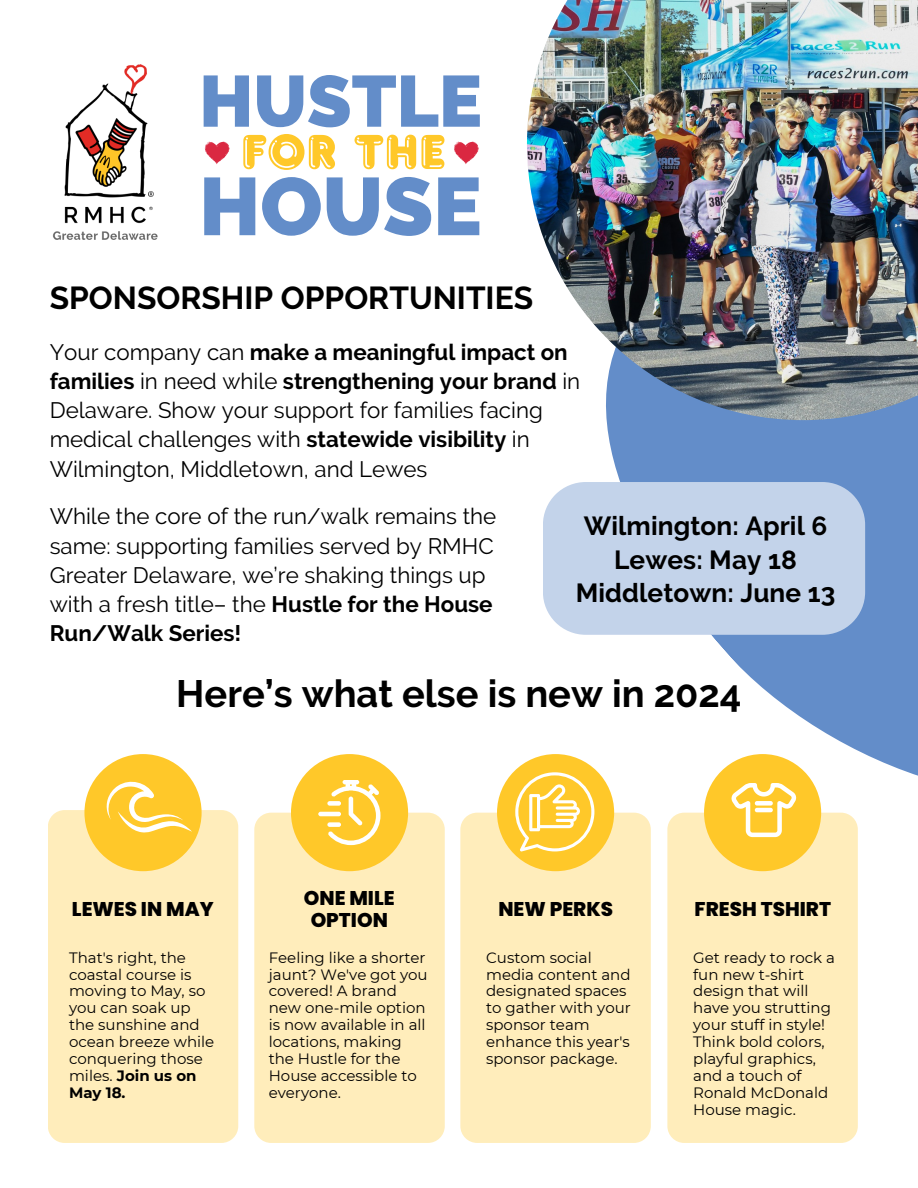
<style>
.page{position:relative;width:918px;height:1188px;background:#fff}
.page>*{position:absolute;margin:0;border:0;box-sizing:border-box;transform-origin:0 0}
.t1{font:900 81.45px "Raleway";color:#638dc9}
.t2{font:900 72.15px "Raleway";color:#638dc9}
.t3{font:51.15px "Frankfurter Com Highlight";color:#ffc829}
.t4{font:700 37.95px "Raleway";color:#000}
.t5{font:700 31.65px "Raleway";color:#000}
.t6{font:700 26.1px/33.8px "Raleway";letter-spacing:.005em;color:#000;text-align:center}
.t7{font:22.35px/29.2px "Raleway";color:#000}
.t8{font:800 19.95px/22.2px "Poppins";color:#000;text-align:center}
.t9{font:15px/16.8px "Montserrat";color:#000}
.s1{font-weight:700}
</style>
<div class="page">
<svg style="left:205px;top:142px;width:25px;height:22px"></svg>
<svg style="left:454px;top:142px;width:25px;height:22px"></svg>
<img style="left:52px;top:64px;width:106px;height:176px">
<div style="left:48px;top:810px;width:190px;height:333px;background:#ffedbb;border-radius:17px"></div>
<div style="left:84px;top:754px;width:118px;height:117px;background:#ffc829;border-radius:50%"></div>
<div style="left:254px;top:813px;width:191px;height:330px;background:#ffedbb;border-radius:17px"></div>
<div style="left:291px;top:754px;width:117px;height:117px;background:#ffc829;border-radius:50%"></div>
<div style="left:460px;top:813px;width:191px;height:330px;background:#ffedbb;border-radius:17px"></div>
<div style="left:667px;top:813px;width:191px;height:330px;background:#ffedbb;border-radius:17px"></div>
<div style="left:497px;top:754px;width:117px;height:117px;background:#ffc829;border-radius:50%"></div>
<svg style="left:514px;top:420px;width:404px;height:502px"></svg>
<div style="left:704px;top:754px;width:117px;height:117px;background:#ffc829;border-radius:50%"></div>
<img style="left:527px;top:0;width:391px;height:420px">
<div style="left:543px;top:482px;width:322px;height:153px;background:#c3d3ea"></div>
<hr style="left:343px;top:780px;width:16px;height:4px;background:#fff;border-radius:2px">
<svg style="left:328px;top:784px;width:52px;height:61px"></svg>
<hr style="left:318px;top:812px;width:23px;height:4px;background:#fff;border-radius:2px">
<div style="left:327px;top:801px;width:14px;height:5px;background:#fff;border-radius:2px"></div>
<div style="left:327px;top:822px;width:14px;height:5px;background:#fff;border-radius:2px"></div>
<svg style="left:732px;top:783px;width:64px;height:54px"></svg>
<svg style="left:106px;top:778px;width:86px;height:54px"></svg>
<svg style="left:515px;top:772px;width:79px;height:80px"></svg>
<h6 class="t2" style="left:199px;top:59px;width:284px">HUSTLE</h6>
<p class="t3" style="left:241px;top:121px;width:207px">FOR THE</p>
<p class="t1" style="left:199px;top:159px;width:284px">HOUSE</p>
<p class="t5" style="left:50px;top:280px;width:485px">SPONSORSHIP OPPORTUNITIES</p>
<p class="t7" style="left:50px;top:337px;width:532px">Your company can <span class="s1">make a meaningful impact on families</span> in need while <span class="s1">strengthening your brand</span> in Delaware. Show your support for families facing medical challenges with <span class="s1">statewide visibility</span> in Wilmington, Middletown, and Lewes</p>
<p class="t7" style="left:50px;top:502px;width:448px">While the core of the run/walk remains the same: supporting families served by RMHC Greater Delaware, we’re shaking things up with a fresh title– the <span class="s1">Hustle for the House Run/Walk Series!</span></p>
<h4 class="t6" style="left:576px;top:509px;width:261px">Wilmington: April 6<br>Lewes: May 18<br>Middletown: June 13</h4>
<p class="t4" style="left:176px;top:672px;width:567px">Here’s what else is new in 2024</p>
<p class="t8" style="left:72px;top:898px;width:143px">LEWES IN MAY</p>
<h2 class="t9" style="left:69px;top:949px;width:147px">That's right, the coastal course is moving to May, so you can soak up the sunshine and ocean breeze while conquering those miles. <span class="s1">Join us on<br>May 18.</span></h2>
<p class="t8" style="left:304px;top:887px;width:92px">ONE MILE<br>OPTION</p>
<h3 class="t9" style="left:269px;top:949px;width:160px">Feeling like a shorter jaunt? We've got you covered! A brand new one-mile option is now available in all locations, making the Hustle for the<br>House accessible to everyone.</h3>
<p class="t9" style="left:486px;top:949px;width:146px">Custom social media content and designated spaces to gather with your sponsor team enhance this year's sponsor package.</p>
<p class="t9" style="left:693px;top:949px;width:143px">Get ready to rock a fun new t-shirt design that will have you strutting your stuff in style!<br>Think bold colors, playful graphics, and a touch of<br>Ronald McDonald<br>House magic.</p>
<h1 class="t8" style="left:498px;top:898px;width:116px">NEW PERKS</h1>
<h5 class="t8" style="left:695px;top:898px;width:138px">FRESH TSHIRT</h5>
</div>
